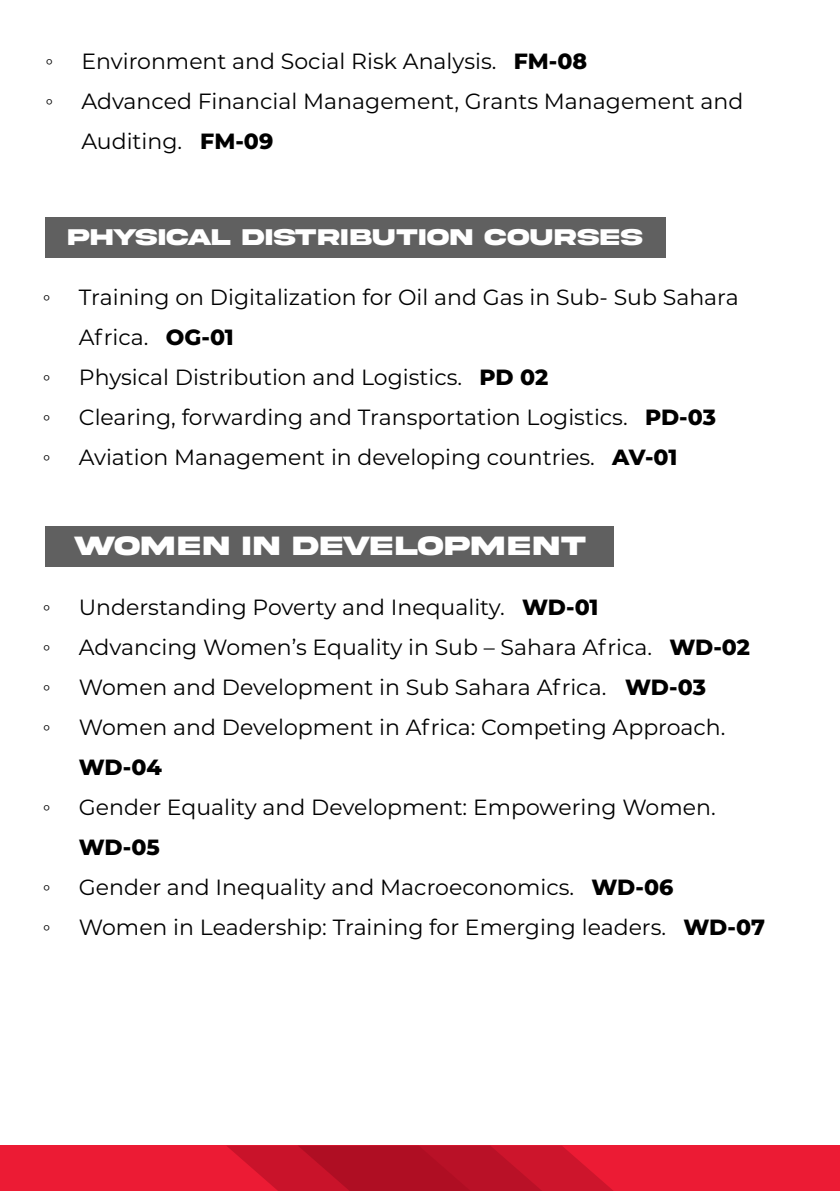
<style>
.page{position:relative;width:840px;height:1191px;background:#fff}
.page>*{position:absolute;margin:0;border:0;box-sizing:border-box;transform-origin:0 0}
.t1{font:700 28px "Akira Expanded Super";letter-spacing:.055em;color:#fff}
.t2{font:700 24px "Akira Expanded Super";letter-spacing:.05em;color:#fff}
.t3{font:22px/40px "Montserrat";color:#000}
.t4{font:22px "Times New Roman";color:#000}
.t5{font:800 22px "Montserrat";letter-spacing:-.005em;color:#000}
.s1{font-weight:800}
</style>
<div class="page">
<div style="left:45px;top:217px;width:620px;height:41px;background:#606060"></div>
<div style="left:45px;top:525px;width:569px;height:41px;background:#606060"></div>
<div style="left:0;top:1145px;width:839px;height:46px;background:#ec1b34"></div>
<svg style="left:227px;top:1145px;width:386px;height:46px;background:#c31229"></svg>
<p class="t4" style="left:45px;top:47px;width:9px">◦</p>
<p class="t3" style="left:81px;top:41px;width:507px">Environment and Social Risk Analysis. <span class="s1">FM-08</span></p>
<p class="t4" style="left:45px;top:87px;width:9px">◦</p>
<p class="t3" style="left:81px;top:81px;width:663px">Advanced Financial Management, Grants Management and<br>Auditing. <span class="s1">FM-09</span></p>
<p class="t2" style="left:68px;top:226px;width:575px">PHYSICAL DISTRIBUTION COURSES</p>
<p class="t4" style="left:43px;top:283px;width:9px">◦</p>
<p class="t3" style="left:79px;top:277px;width:661px">Training on Digitalization for Oil and Gas in Sub- Sub Sahara<br>Africa. <span class="s1">OG-01</span></p>
<p class="t4" style="left:43px;top:363px;width:9px">◦</p>
<p class="t3" style="left:79px;top:357px;width:470px">Physical Distribution and Logistics. <span class="s1">PD 02</span></p>
<p class="t4" style="left:43px;top:403px;width:9px">◦</p>
<p class="t3" style="left:79px;top:397px;width:638px">Clearing, forwarding and Transportation Logistics. <span class="s1">PD-03</span></p>
<p class="t4" style="left:43px;top:443px;width:9px">◦</p>
<p class="t3" style="left:79px;top:437px;width:599px">Aviation Management in developing countries. <span class="s1">AV-01</span></p>
<p class="t1" style="left:74px;top:533px;width:513px">WOMEN IN DEVELOPMENT</p>
<p class="t4" style="left:43px;top:592px;width:9px">◦</p>
<p class="t3" style="left:79px;top:586px;width:521px">Understanding Poverty and Inequality. <span class="s1">WD-01</span></p>
<p class="t4" style="left:43px;top:632px;width:9px">◦</p>
<p class="t3" style="left:79px;top:626px;width:672px">Advancing Women’s Equality in Sub – Sahara Africa. <span class="s1">WD-02</span></p>
<p class="t4" style="left:43px;top:672px;width:9px">◦</p>
<p class="t3" style="left:79px;top:666px;width:628px">Women and Development in Sub Sahara Africa. <span class="s1">WD-03</span></p>
<p class="t4" style="left:43px;top:712px;width:9px">◦</p>
<p class="t3" style="left:79px;top:706px;width:647px">Women and Development in Africa: Competing Approach.</p>
<p class="t5" style="left:79px;top:750px;width:84px">WD-04</p>
<p class="t4" style="left:43px;top:792px;width:9px">◦</p>
<p class="t3" style="left:79px;top:786px;width:638px">Gender Equality and Development: Empowering Women.</p>
<p class="t5" style="left:79px;top:830px;width:82px">WD-05</p>
<p class="t4" style="left:43px;top:872px;width:9px">◦</p>
<p class="t3" style="left:79px;top:866px;width:595px">Gender and Inequality and Macroeconomics. <span class="s1">WD-06</span></p>
<p class="t4" style="left:43px;top:912px;width:9px">◦</p>
<p class="t3" style="left:79px;top:906px;width:687px">Women in Leadership: Training for Emerging leaders. <span class="s1">WD-07</span></p>
</div>
